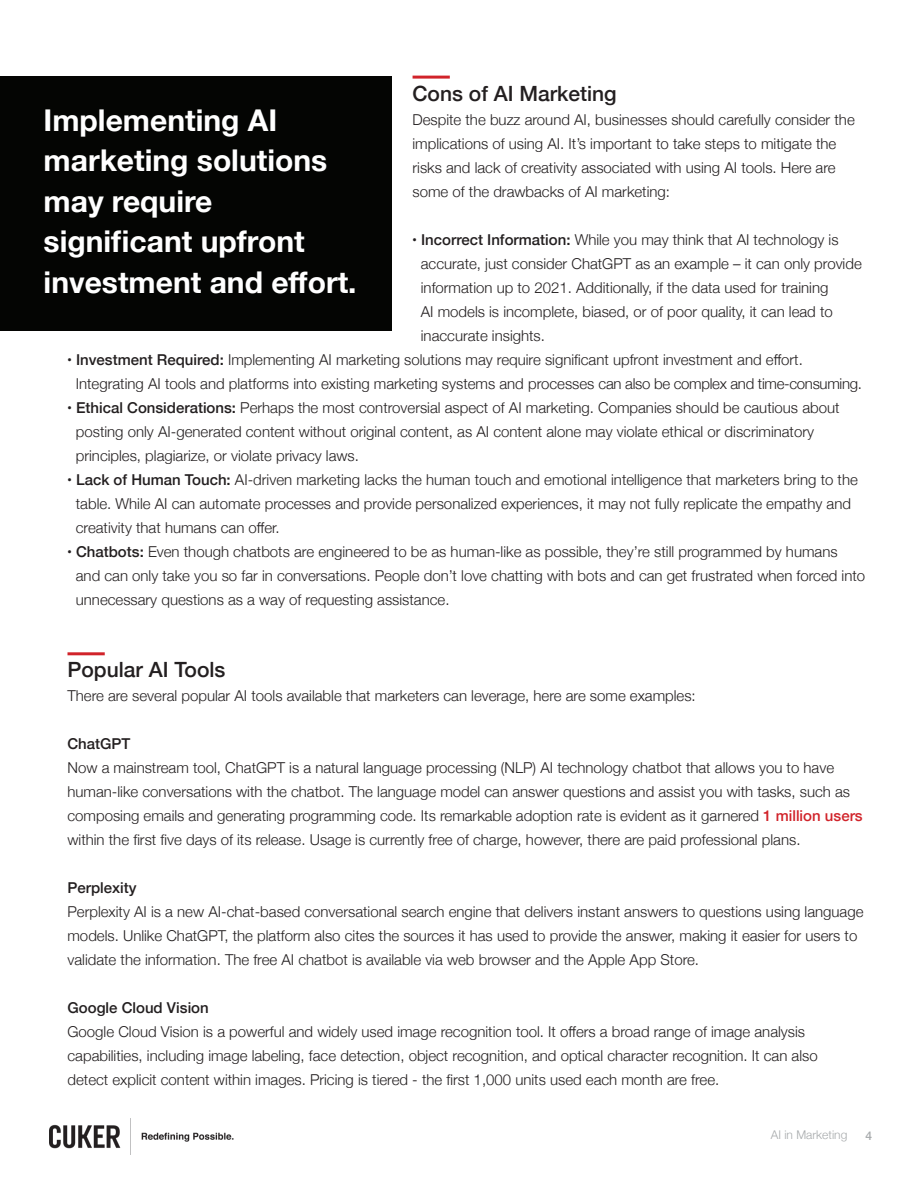
<style>
.page{position:relative;width:918px;height:1188px;background:#fff}
.page>*{position:absolute;margin:0;border:0;box-sizing:border-box;transform-origin:0 0}
.t1{font:700 30px/40.5px "Helvetica Neue";color:#fff}
.t2{font:500 21px "Helvetica Neue";color:#231f20}
.t3{font:300 15px/24px "Helvetica Neue";color:#231f20}
.t4{font:500 15px "Helvetica Neue";color:#231f20}
.t5{font:300 12px "Helvetica Neue";color:#a7aaac}
.t6{font:500 12px "Helvetica Neue";color:#a7aaac}
.s1{font-family:"Halcyon";font-weight:500}
.s2{font-weight:500}
.s3{font-weight:500;color:#d1232a}
</style>
<div class="page">
<img style="left:50px;top:1118px;width:183px;height:37px">
<div style="left:0;top:76px;width:392px;height:254px;background:#040503"></div>
<hr style="left:413px;top:76px;width:37px;height:3px;background:#d1232a">
<hr style="left:68px;top:652px;width:37px;height:3px;background:#d1232a">
<p class="t2" style="left:412px;top:77px;width:206px">Cons of AI Marketing</p>
<p class="t3" style="left:412px;top:107px;width:444px">Despite the buzz around AI, businesses should carefully consider the implications of using AI. It’s important to take steps to mitigate the risks and lack of creativity associated with using AI tools. Here are some of the drawbacks of AI marketing:</p>
<p class="t3" style="left:421px;top:227px;width:442px;text-indent:-8px"><span class="s1">•</span> <span class="s2">Incorrect Information:</span> While you may think that AI technology is accurate, just consider ChatGPT as an example – it can only provide information up to 2021. Additionally, if the data used for training<br>AI models is incomplete, biased, or of poor quality, it can lead to inaccurate insights.</p>
<p class="t3" style="left:76px;top:347px;width:788px;text-indent:-8px"><span class="s1">•</span> <span class="s2">Investment Required:</span> Implementing AI marketing solutions may require significant upfront investment and effort.<br>Integrating AI tools and platforms into existing marketing systems and processes can also be complex and time-consuming.</p>
<p class="t3" style="left:68px;top:395px;width:774px"><span class="s1">•</span> <span class="s2">Ethical Considerations:</span> Perhaps the most controversial aspect of AI marketing. Companies should be cautious about</p>
<p class="t3" style="left:76px;top:419px;width:740px">posting only AI-generated content without original content, as AI content alone may violate ethical or discriminatory principles, plagiarize, or violate privacy laws.</p>
<p class="t3" style="left:76px;top:467px;width:784px;text-indent:-8px"><span class="s1">•</span> <span class="s2">Lack of Human Touch:</span> AI-driven marketing lacks the human touch and emotional intelligence that marketers bring to the table. While AI can automate processes and provide personalized experiences, it may not fully replicate the empathy and creativity that humans can offer.</p>
<p class="t3" style="left:76px;top:539px;width:791px;text-indent:-8px"><span class="s1">•</span> <span class="s2">Chatbots:</span> Even though chatbots are engineered to be as human-like as possible, they’re still programmed by humans and can only take you so far in conversations. People don’t love chatting with bots and can get frustrated when forced into unnecessary questions as a way of requesting assistance.</p>
<p class="t1" style="left:44px;top:101px;width:314px">Implementing AI marketing solutions may require significant upfront investment and effort.</p>
<p class="t2" style="left:68px;top:653px;width:159px">Popular AI Tools</p>
<p class="t3" style="left:68px;top:683px;width:630px">There are several popular AI tools available that marketers can leverage, here are some examples:</p>
<p class="t4" style="left:68px;top:732px;width:65px">ChatGPT</p>
<p class="t3" style="left:68px;top:755px;width:797px">Now a mainstream tool, ChatGPT is a natural language processing (NLP) AI technology chatbot that allows you to have human-like conversations with the chatbot. The language model can answer questions and assist you with tasks, such as composing emails and generating programming code. Its remarkable adoption rate is evident as it garnered <span class="s3">1 million users </span>within the first five days of its release. Usage is currently free of charge, however, there are paid professional plans.</p>
<p class="t4" style="left:68px;top:876px;width:71px">Perplexity</p>
<p class="t3" style="left:68px;top:899px;width:797px">Perplexity AI is a new AI-chat-based conversational search engine that delivers instant answers to questions using language models. Unlike ChatGPT, the platform also cites the sources it has used to provide the answer, making it easier for users to validate the information. The free AI chatbot is available via web browser and the Apple App Store.</p>
<p class="t4" style="left:68px;top:996px;width:143px">Google Cloud Vision</p>
<p class="t3" style="left:68px;top:1019px;width:752px">Google Cloud Vision is a powerful and widely used image recognition tool. It offers a broad range of image analysis capabilities, including image labeling, face detection, object recognition, and optical character recognition. It can also detect explicit content within images. Pricing is tiered - the first 1,000 units used each month are free.</p>
<p class="t5" style="left:771px;top:1125px;width:78px">AI in Marketing</p>
<p class="t6" style="left:866px;top:1126px;width:8px">4</p>
</div>
